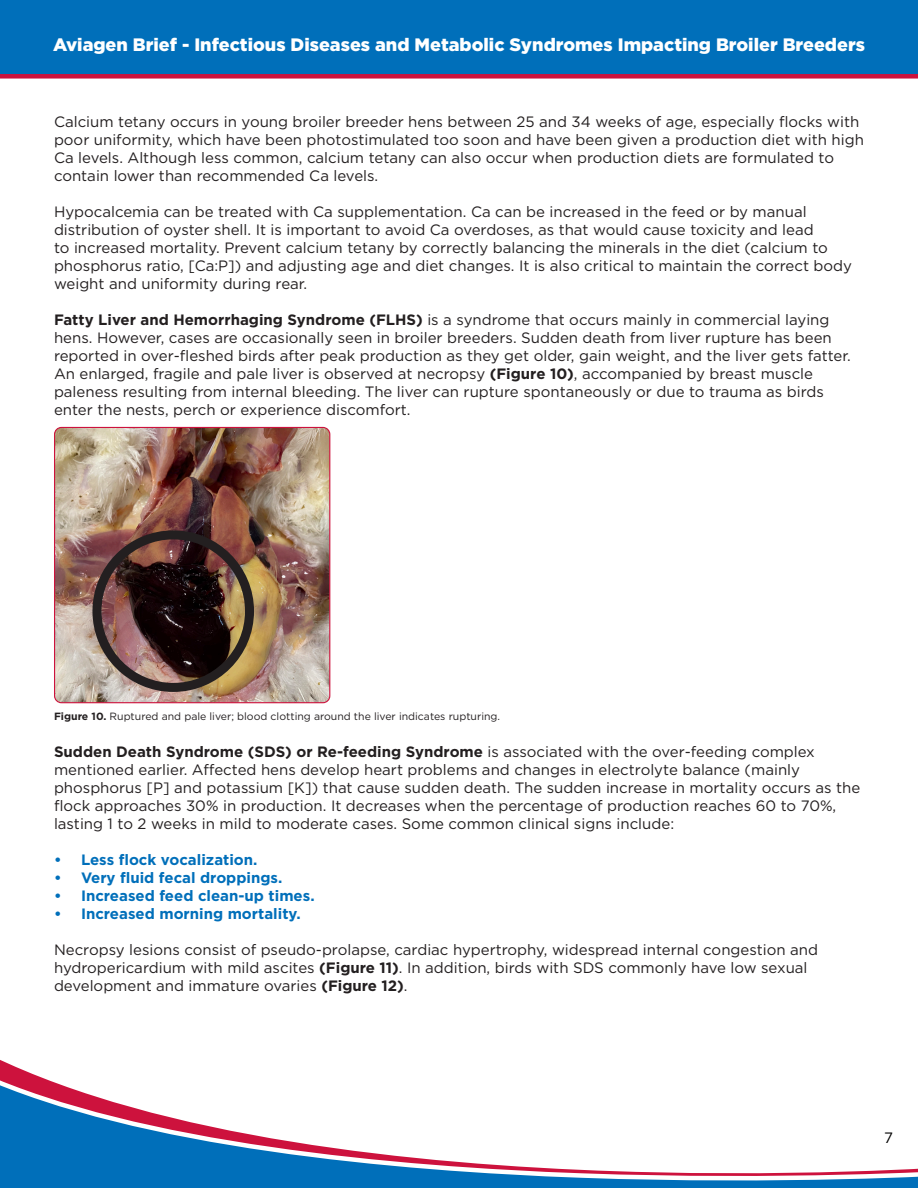
<style>
.page{position:relative;width:918px;height:1188px;background:#fff}
.page>*{position:absolute;margin:0;border:0;box-sizing:border-box;transform-origin:0 0}
.t1{font:900 18px "Gotham";color:#fff}
.t2{font:15px/18px "Gotham";color:#231f20}
.t3{font:700 15px "Gotham";color:#006fba}
.t4{font:15px "Gotham";color:#000}
.t5{font:10.5px "Gotham";color:#231f20}
.s1{font-weight:700}
</style>
<div class="page">
<svg style="left:0;top:1066px;width:918px;height:122px"></svg>
<div style="left:0;top:0;width:918px;height:79px;background:#006fba"></div>
<img style="left:55px;top:427px;width:275px;height:276px">
<div style="left:54px;top:427px;width:276px;height:276px;border:1px solid #cd123d;border-radius:7px"></div>
<div style="left:92px;top:530px;width:162px;height:162px;border:9px solid #231f20;border-radius:50%"></div>
<p class="t1" style="left:53px;top:33px;width:813px">Aviagen Brief - Infectious Diseases and Metabolic Syndromes Impacting Broiler Breeders</p>
<p class="t2" style="left:54px;top:113px;width:812px">Calcium tetany occurs in young broiler breeder hens between 25 and 34 weeks of age, especially flocks with poor uniformity, which have been photostimulated too soon and have been given a production diet with high Ca levels. Although less common, calcium tetany can also occur when production diets are formulated to contain lower than recommended Ca levels.</p>
<p class="t2" style="left:54px;top:203px;width:800px">Hypocalcemia can be treated with Ca supplementation. Ca can be increased in the feed or by manual distribution of oyster shell. It is important to avoid Ca overdoses, as that would cause toxicity and lead<br>to increased mortality. Prevent calcium tetany by correctly balancing the minerals in the diet (calcium to phosphorus ratio, [Ca:P]) and adjusting age and diet changes. It is also critical to maintain the correct body weight and uniformity during rear.</p>
<p class="t2" style="left:54px;top:311px;width:798px"><span class="s1">Fatty Liver and Hemorrhaging Syndrome (FLHS)</span> is a syndrome that occurs mainly in commercial laying hens. However, cases are occasionally seen in broiler breeders. Sudden death from liver rupture has been reported in over-fleshed birds after peak production as they get older, gain weight, and the liver gets fatter.<br>An enlarged, fragile and pale liver is observed at necropsy <span class="s1">(Figure 10)</span>, accompanied by breast muscle paleness resulting from internal bleeding. The liver can rupture spontaneously or due to trauma as birds enter the nests, perch or experience discomfort.</p>
<p class="t5" style="left:54px;top:710px;width:448px"><span class="s1">Figure 10.</span> Ruptured and pale liver; blood clotting around the liver indicates rupturing.</p>
<p class="t2" style="left:54px;top:743px;width:808px"><span class="s1">Sudden Death Syndrome (SDS) or Re-feeding Syndrome</span> is associated with the over-feeding complex mentioned earlier. Affected hens develop heart problems and changes in electrolyte balance (mainly phosphorus [P] and potassium [K]) that cause sudden death. The sudden increase in mortality occurs as the flock approaches 30% in production. It decreases when the percentage of production reaches 60 to 70%, lasting 1 to 2 weeks in mild to moderate cases. Some common clinical signs include:</p>
<p class="t3" style="left:54px;top:850px;width:205px">• Less flock vocalization.</p>
<p class="t3" style="left:54px;top:868px;width:230px">• Very fluid fecal droppings.</p>
<p class="t3" style="left:54px;top:886px;width:262px">• Increased feed clean-up times.</p>
<p class="t3" style="left:54px;top:904px;width:248px">• Increased morning mortality.</p>
<p class="t2" style="left:54px;top:941px;width:766px">Necropsy lesions consist of pseudo-prolapse, cardiac hypertrophy, widespread internal congestion and hydropericardium with mild ascites <span class="s1">(Figure 11)</span>. In addition, birds with SDS commonly have low sexual development and immature ovaries <span class="s1">(Figure 12)</span>.</p>
<p class="t4" style="left:884px;top:1128px;width:10px">7</p>
</div>
